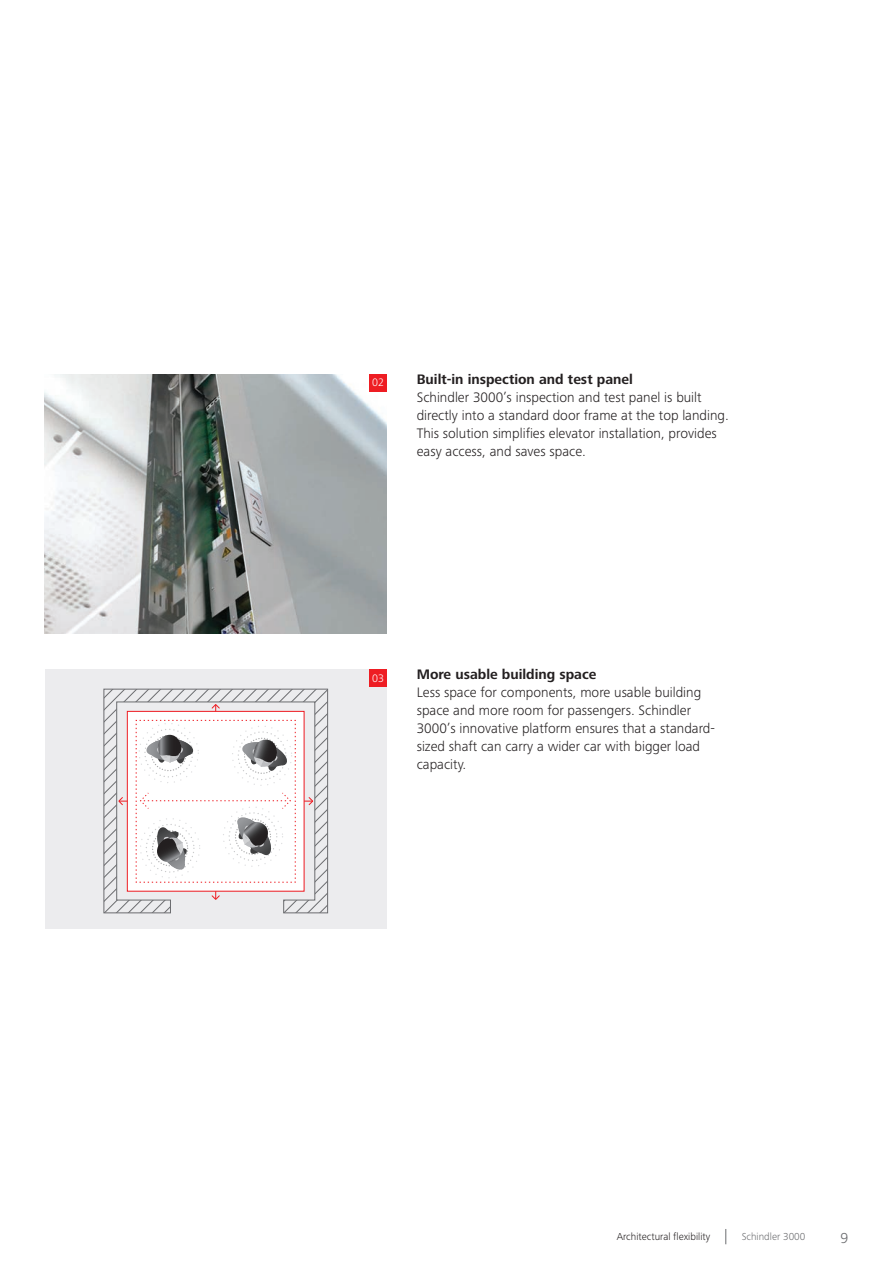
<style>
.page{position:relative;width:893px;height:1263px;background:#fff}
.page>*{position:absolute;margin:0;border:0;box-sizing:border-box;transform-origin:0 0}
.t1{font:300 15px "Frutiger Next LTW1 G";color:#6c6d70}
.Text_9_5_pt_1909{font:300 14.25px/18px "Frutiger Next LTW1 G";color:#231f20}
.Text_9_5_pt_1909-2{font:300 11.25px "Frutiger Next LTW1 G";color:#fff}
.t2{font:300 10.5px "Frutiger Next LTW1 G";color:#231f20}
.t3{font:300 10.5px "Frutiger Next LTW1 G";color:#6c6d70}
.s1{font-weight:700}
</style>
<div class="page">
<div style="left:45px;top:670px;width:342px;height:259px;background:#ececee"></div>
<img style="left:45px;top:374px;width:342px;height:260px">
<svg style="left:104px;top:689px;width:224px;height:224px"></svg>
<div style="left:370px;top:670px;width:17px;height:17px;background:#ee1d23"></div>
<div style="left:370px;top:374px;width:17px;height:17px;background:#ee1d23"></div>
<svg style="left:725px;top:1229px;width:1px;height:15px"></svg>
<p class="Text_9_5_pt_1909-2" style="left:372px;top:376px;width:13px">02</p>
<p class="Text_9_5_pt_1909" style="left:417px;top:370px;width:314px"><span class="s1">Built-in inspection and test panel<br></span>Schindler 3000’s inspection and test panel is built directly into a standard door frame at the top landing.<br>This solution simplifies elevator installation, provides easy access, and saves space.</p>
<p class="Text_9_5_pt_1909-2" style="left:372px;top:672px;width:13px">03</p>
<p class="Text_9_5_pt_1909" style="left:417px;top:665px;width:300px"><span class="s1">More usable building space<br></span>Less space for components, more usable building space and more room for passengers. Schindler 3000’s innovative platform ensures that a standard&shy;sized shaft can carry a wider car with bigger load capacity.</p>
<p class="t2" style="left:617px;top:1231px;width:95px">Architectural flexibility</p>
<p class="t3" style="left:742px;top:1231px;width:65px">Schindler 3000</p>
<p class="t1" style="left:840px;top:1230px;width:9px">9</p>
</div>
